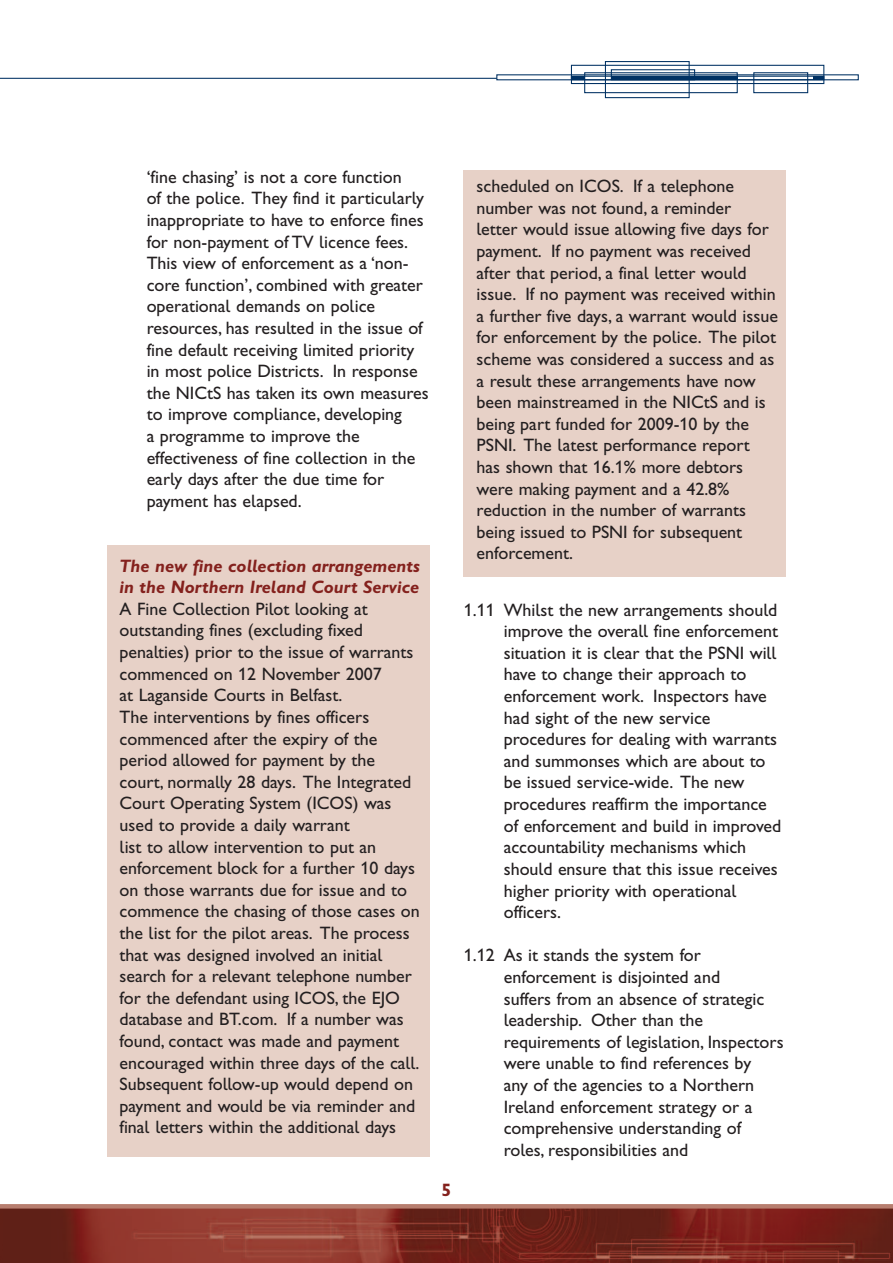
<style>
.page{position:relative;width:893px;height:1263px;background:#fff}
.page>*{position:absolute;margin:0;border:0;box-sizing:border-box;transform-origin:0 0}
.t1{font:18px/21.6px "Gill Sans Hta";color:#231f20}
.t2{font:18px/21.6px "Gill Sans Hta Bold Italic Plain";color:#84211d}
.t3{font:18px "Gill Sans Hta Bold Plain";color:#84211d}
</style>
<div class="page">
<div style="left:107px;top:545px;width:322px;height:612px;background:#e7d1c7"></div>
<div style="left:463px;top:171px;width:323px;height:406px;background:#e7d1c7"></div>
<img style="left:3px;top:1208px;width:890px;height:55px">
<div style="left:605px;top:61px;width:85px;height:37px;border:1px solid #003163"></div>
<div style="left:571px;top:65px;width:253px;height:19px;border:1px solid #003163"></div>
<div style="left:753px;top:72px;width:55px;height:21px;border:1px solid #003163"></div>
<div style="left:584px;top:72px;width:154px;height:21px;border:1px solid #003163"></div>
<div style="left:571px;top:76px;width:253px;height:4px;border:1px solid #003163"></div>
<div style="left:611px;top:69px;width:84px;height:11px;border:1px solid #003163"></div>
<hr style="left:571px;top:76px;width:14px;height:4px;background:#003163">
<hr style="left:611px;top:76px;width:126px;height:4px;background:#003163">
<hr style="left:813px;top:76px;width:11px;height:4px;background:#003163">
<hr style="left:0;top:78px;width:497px;height:1px;background:#003163">
<img style="left:0;top:1208px;width:3px;height:55px">
<hr style="left:0;top:1204px;width:893px;height:4px;background:#b77e6f">
<p class="t1" style="left:147px;top:168px;width:284px">‘fine chasing’ is not a core function<br>of the police. They find it particularly inappropriate to have to enforce fines for non-payment of TV licence fees.<br>This view of enforcement as a ‘non&shy;core function’, combined with greater operational demands on police resources, has resulted in the issue of fine default receiving limited priority in most police Districts. In response the NICtS has taken its own measures to improve compliance, developing<br>a programme to improve the effectiveness of fine collection in the early days after the due time for payment has elapsed.</p>
<p class="t2" style="left:120px;top:556px;width:302px">The new fine collection arrangements in the Northern Ireland Court Service</p>
<p class="t1" style="left:120px;top:600px;width:302px">A Fine Collection Pilot looking at outstanding fines (excluding fixed penalties) prior to the issue of warrants commenced on 12 November 2007<br>at Laganside Courts in Belfast.<br>The interventions by fines officers commenced after the expiry of the period allowed for payment by the court, normally 28 days. The Integrated Court Operating System (ICOS) was used to provide a daily warrant<br>list to allow intervention to put an enforcement block for a further 10 days on those warrants due for issue and to commence the chasing of those cases on the list for the pilot areas. The process that was designed involved an initial search for a relevant telephone number for the defendant using ICOS, the EJO database and BT.com. If a number was found, contact was made and payment encouraged within three days of the call.<br>Subsequent follow-up would depend on payment and would be via reminder and final letters within the additional days</p>
<p class="t3" style="left:442px;top:1184px;width:11px">5</p>
<p class="t1" style="left:477px;top:177px;width:303px">scheduled on ICOS. If a telephone number was not found, a reminder<br>letter would issue allowing five days for payment. If no payment was received after that period, a final letter would issue. If no payment was received within a further five days, a warrant would issue for enforcement by the police. The pilot scheme was considered a success and as a result these arrangements have now been mainstreamed in the NICtS and is being part funded for 2009-10 by the PSNI. The latest performance report has shown that 16.1% more debtors were making payment and a 42.8% reduction in the number of warrants being issued to PSNI for subsequent enforcement.</p>
<p class="t1" style="left:504px;top:600px;width:279px;text-indent:-40px">1.11 Whilst the new arrangements should improve the overall fine enforcement situation it is clear that the PSNI will have to change their approach to enforcement work. Inspectors have had sight of the new service procedures for dealing with warrants and summonses which are about to be issued service-wide. The new procedures reaffirm the importance of enforcement and build in improved accountability mechanisms which should ensure that this issue receives higher priority with operational officers.</p>
<p class="t1" style="left:504px;top:946px;width:281px;text-indent:-40px">1.12 As it stands the system for enforcement is disjointed and<br>suffers from an absence of strategic leadership. Other than the requirements of legislation, Inspectors were unable to find references by<br>any of the agencies to a Northern<br>Ireland enforcement strategy or a comprehensive understanding of roles, responsibilities and</p>
</div>
